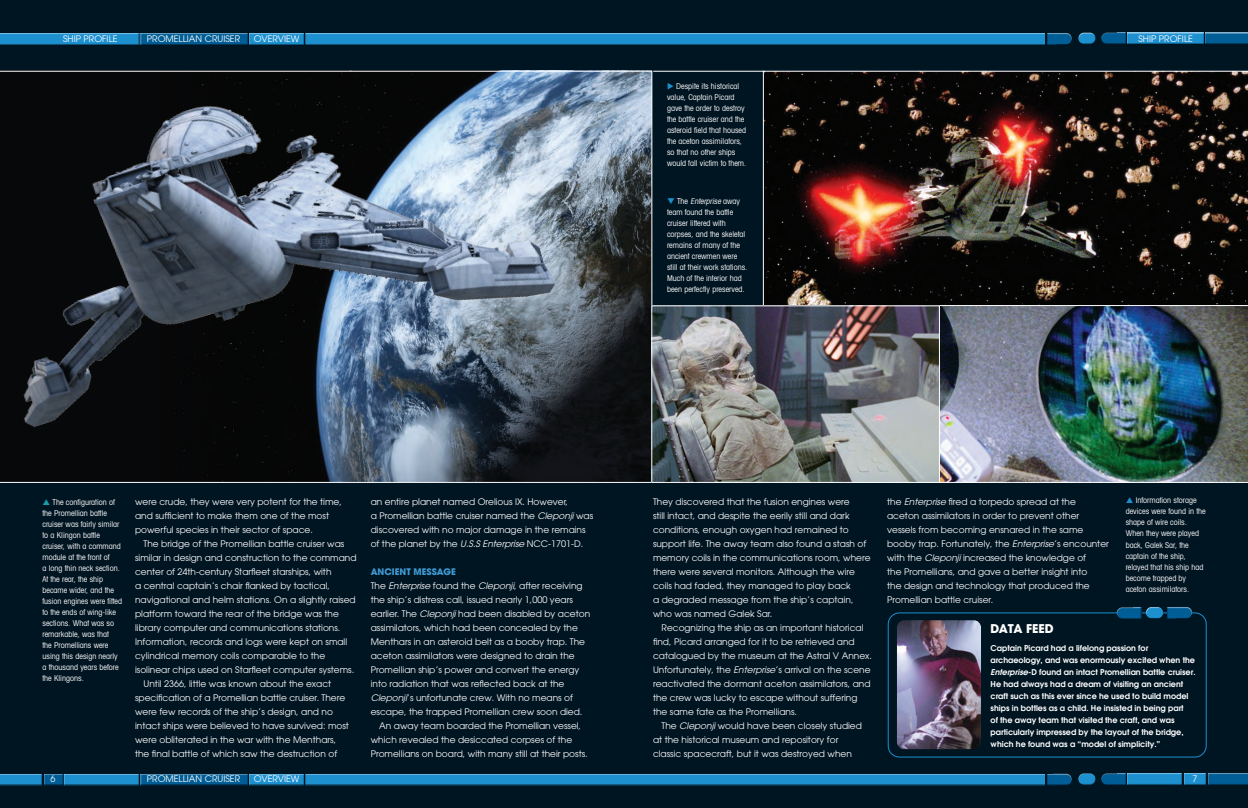
<style>
.page{position:relative;width:1248px;height:808px;background:#fff}
.page>*{position:absolute;margin:0;border:0;box-sizing:border-box;transform-origin:0 0}
.t1{font:700 12px "Avant Garde";letter-spacing:-.01em;color:#fff}
.t2{font:9px/14px "Avant Garde";color:#fff}
.t3{font:700 9px "Avant Garde";color:#419cd6}
.t4{font:condensed 8px/11px "Avant Garde LT";color:#fff}
.t5{font:600 8px/12px "Avant Garde";color:#fff}
.s1{color:#1d90d0}
.s2{font-style:italic}
.s3{font-family:"Avant Garde LT";font-style:italic}
</style>
<div class="page">
<div style="left:0;top:0;width:1247px;height:808px;background:#001522"></div>
<div style="left:1099px;top:32px;width:27px;height:12px;background:#231f20;opacity:.75"></div>
<div style="left:1099px;top:773px;width:27px;height:12px;background:#231f20;opacity:.75"></div>
<div style="left:1046px;top:32px;width:26px;height:13px;background:#231f20;opacity:.75"></div>
<div style="left:1046px;top:773px;width:26px;height:12px;background:#231f20;opacity:.75"></div>
<div style="left:1126px;top:32px;width:78px;height:12px;background:#231f20;opacity:.75"></div>
<div style="left:1126px;top:773px;width:56px;height:12px;background:#1d90d0"></div>
<div style="left:1183px;top:773px;width:23px;height:12px;background:#1d90d0"></div>
<div style="left:305px;top:32px;width:740px;height:13px;background:#231f20;opacity:.75"></div>
<div style="left:305px;top:773px;width:740px;height:12px;background:#231f20;opacity:.75"></div>
<div style="left:248px;top:773px;width:56px;height:12px;background:#231f20;opacity:.75"></div>
<div style="left:139px;top:773px;width:109px;height:12px;background:#231f20;opacity:.75"></div>
<div style="left:43px;top:773px;width:21px;height:12px;background:#231f20;opacity:.75"></div>
<div style="left:63px;top:773px;width:77px;height:12px;background:#231f20;opacity:.75"></div>
<div style="left:0;top:773px;width:43px;height:12px;background:#231f20;opacity:.75"></div>
<div style="left:1204px;top:32px;width:43px;height:12px;background:#231f20;opacity:.75"></div>
<div style="left:1207px;top:773px;width:40px;height:12px;background:#005d95"></div>
<div style="left:1077px;top:31px;width:19px;height:10px;background:#fff;opacity:.75"></div>
<div style="left:1077px;top:34px;width:20px;height:10px;background:#231f20;opacity:.75"></div>
<div style="left:1077px;top:772px;width:19px;height:10px;background:#fff;opacity:.75"></div>
<div style="left:1077px;top:775px;width:20px;height:10px;background:#231f20;opacity:.75"></div>
<svg style="left:623px;top:71px;width:29px;height:412px;background:#373d43"></svg>
<img style="left:939px;top:306px;width:308px;height:177px">
<img style="left:762px;top:71px;width:485px;height:235px">
<div style="left:887px;top:612px;width:319px;height:145px;border:1px solid #1d90d0;border-radius:11px"></div>
<img style="left:897px;top:620px;width:83px;height:129px">
<img style="left:653px;top:307px;width:284px;height:174px">
<div style="left:651px;top:305px;width:288px;height:178px;border:1px solid #fff"></div>
<hr style="left:653px;top:71px;width:110px;height:1px;background:#fff">
<div style="left:1166px;top:606px;width:27px;height:13px;background:#231f20;opacity:.75"></div>
<div style="left:1115px;top:607px;width:27px;height:12px;background:#231f20;opacity:.75"></div>
<div style="left:1145px;top:606px;width:18px;height:10px;background:#fff;opacity:.75"></div>
<div style="left:1145px;top:609px;width:19px;height:10px;background:#231f20;opacity:.75"></div>
<img style="left:0;top:32px;width:623px;height:451px">
<p class="t2" style="left:63px;top:31px;width:56px">SHIP PROFILE</p>
<p class="t2" style="left:147px;top:32px;width:95px">PROMELLIAN CRUISER</p>
<p class="t2" style="left:254px;top:32px;width:47px">OVERVIEW</p>
<p class="t4" style="left:667px;top:81px;width:81px"><span class="s1">◆</span> Despite its historical value, Captain Picard gave the order to destroy the battle cruiser and the asteroid field that housed the aceton assimilators, so that no other ships would fall victim to them.</p>
<p class="t4" style="left:667px;top:196px;width:82px"><span class="s1">❑</span> T h e <span class="s2">Enterprise</span> a w a y team found the battle cruiser littered with corpses, and the skeletal remains of many of the ancient crewmen were still at their work stations.<br>Much of the interior had been perfectly preserved.</p>
<p class="t2" style="left:1138px;top:31px;width:56px">SHIP PROFILE</p>
<p class="t4" style="left:43px;top:496px;width:81px;text-indent:10px">The configuration of the Promellian battle cruiser was fairly similar to a Klingon battle cruiser, with a command module at the front of<br>a long thin neck section.<br>At the rear, the ship became wider, and the fusion engines were fitted to the ends of wing-like sections. What was so remarkable, was that<br>the Promellians were using this design nearly a thousand years before the Klingons.</p>
<p class="t2" style="left:135px;top:495px;width:208px">were crude, they were very potent for the time, and sufficient to make them one of the most powerful species in their sector of space.</p>
<p class="t2" style="left:144px;top:537px;width:202px">The bridge of the Promellian battle cruiser was</p>
<p class="t2" style="left:135px;top:551px;width:223px">similar in design and construction to the command</p>
<p class="t2" style="left:135px;top:565px;width:198px">center of 24th-century Starfleet starships, with</p>
<p class="t2" style="left:135px;top:579px;width:196px">a central captain’s chair flanked by tactical,</p>
<p class="t2" style="left:135px;top:593px;width:222px">navigational and helm stations. On a slightly raised</p>
<p class="t2" style="left:135px;top:607px;width:205px">platform toward the rear of the bridge was the</p>
<p class="t2" style="left:135px;top:621px;width:207px">library computer and communications stations.</p>
<p class="t2" style="left:135px;top:635px;width:214px">Information, records and logs were kept on small</p>
<p class="t2" style="left:135px;top:649px;width:192px">cylindrical memory coils comparable to the</p>
<p class="t2" style="left:135px;top:663px;width:221px">isolinear chips used on Starfleet computer systems.</p>
<p class="t2" style="left:144px;top:677px;width:189px">Until 2366, little was known about the exact</p>
<p class="t2" style="left:135px;top:691px;width:212px">specification of a Promellian battle cruiser. There</p>
<p class="t2" style="left:135px;top:705px;width:199px">were few records of the ship’s design, and no</p>
<p class="t2" style="left:135px;top:719px;width:215px">intact ships were believed to have survived: most</p>
<p class="t2" style="left:135px;top:733px;width:202px">were obliterated in the war with the Menthars,</p>
<p class="t2" style="left:135px;top:747px;width:204px">the final battle of which saw the destruction of</p>
<p class="t2" style="left:51px;top:772px;width:6px">6</p>
<p class="t2" style="left:254px;top:772px;width:47px">OVERVIEW</p>
<p class="t2" style="left:147px;top:772px;width:95px">PROMELLIAN CRUISER</p>
<p class="t2" style="left:371px;top:495px;width:224px">an entire planet named Orelious IX. However,<br>a Promellian battle cruiser named the <span class="s3">Cleponji</span> was discovered with no major damage in the remains of the planet by the <span class="s3">U.S.S Enterprise</span> NCC-1701-D.</p>
<p class="t3" style="left:371px;top:566px;width:87px">ANCIENT MESSAGE</p>
<p class="t2" style="left:371px;top:579px;width:213px">The <span class="s3">Enterprise</span> found the <span class="s3">Cleponji</span>, after receiving</p>
<p class="t2" style="left:371px;top:593px;width:204px">the ship’s distress call, issued nearly 1,000 years</p>
<p class="t2" style="left:371px;top:607px;width:221px">earlier. The <span class="s3">Cleponji</span> had been disabled by aceton</p>
<p class="t2" style="left:371px;top:621px;width:209px">assimilators, which had been concealed by the</p>
<p class="t2" style="left:371px;top:635px;width:216px">Menthars in an asteroid belt as a booby trap. The</p>
<p class="t2" style="left:371px;top:649px;width:205px">aceton assimilators were designed to drain the</p>
<p class="t2" style="left:371px;top:663px;width:210px">Promellian ship’s power and convert the energy</p>
<p class="t2" style="left:371px;top:677px;width:195px">into radiation that was reflected back at the</p>
<p class="t2" style="left:371px;top:691px;width:204px"><span class="s3">Cleponji</span>’s unfortunate crew. With no means of</p>
<p class="t2" style="left:371px;top:705px;width:213px">escape, the trapped Promellian crew soon died.</p>
<p class="t2" style="left:379px;top:719px;width:203px">An away team boarded the Promellian vessel,</p>
<p class="t2" style="left:371px;top:733px;width:203px">which revealed the desiccated corpses of the</p>
<p class="t2" style="left:371px;top:747px;width:218px">Promellians on board, with many still at their posts.</p>
<p class="t2" style="left:653px;top:495px;width:219px">They discovered that the fusion engines were<br>still intact, and despite the eerily still and dark conditions, enough oxygen had remained to support life. The away team also found a stash of memory coils in the communications room, where there were several monitors. Although the wire coils had faded, they managed to play back<br>a degraded message from the ship’s captain, who was named Galek Sar.</p>
<p class="t2" style="left:653px;top:621px;width:220px;text-indent:9px">Recognizing the ship as an important historical find, Picard arranged for it to be retrieved and catalogued by the museum at the Astral V Annex.<br>Unfortunately, the <span class="s3">Enterprise</span>’s arrival on the scene reactivated the dormant aceton assimilators, and the crew was lucky to escape without suffering the same fate as the Promellians.</p>
<p class="t2" style="left:653px;top:719px;width:210px;text-indent:9px">The <span class="s3">Cleponji</span> would have been closely studied at the historical museum and repository for classic spacecraft, but it was destroyed when</p>
<p class="t2" style="left:887px;top:495px;width:223px">the <span class="s3">Enterprise</span> fired a torpedo spread at the aceton assimilators in order to prevent other vessels from becoming ensnared in the same booby trap. Fortunately, the <span class="s3">Enterprise</span>’s encounter with the <span class="s3">Cleponji</span> increased the knowledge of<br>the Promellians, and gave a better insight into<br>the design and technology that produced the Promellian battle cruiser.</p>
<p class="t4" style="left:1125px;top:495px;width:81px;text-indent:10px">Information storage devices were found in the shape of wire coils.<br>When they were played back, Galek Sar, the captain of the ship, relayed that his ship had become trapped by aceton assimilators.</p>
<h1 class="t1" style="left:990px;top:621px;width:65px">DATA FEED</h1>
<p class="t5" style="left:990px;top:642px;width:206px">Captain Picard had a lifelong passion for archaeology, and was enormously excited when the <span class="s3">Enterprise</span>-D found an intact Promellian battle cruiser.<br>He had always had a dream of visiting an ancient craft such as this ever since he used to build model ships in bottles as a child. He insisted in being part<br>of the away team that visited the craft, and was particularly impressed by the layout of the bridge, which he found was a “model of simplicity.”</p>
<p class="t2" style="left:1192px;top:772px;width:6px">7</p>
</div>
